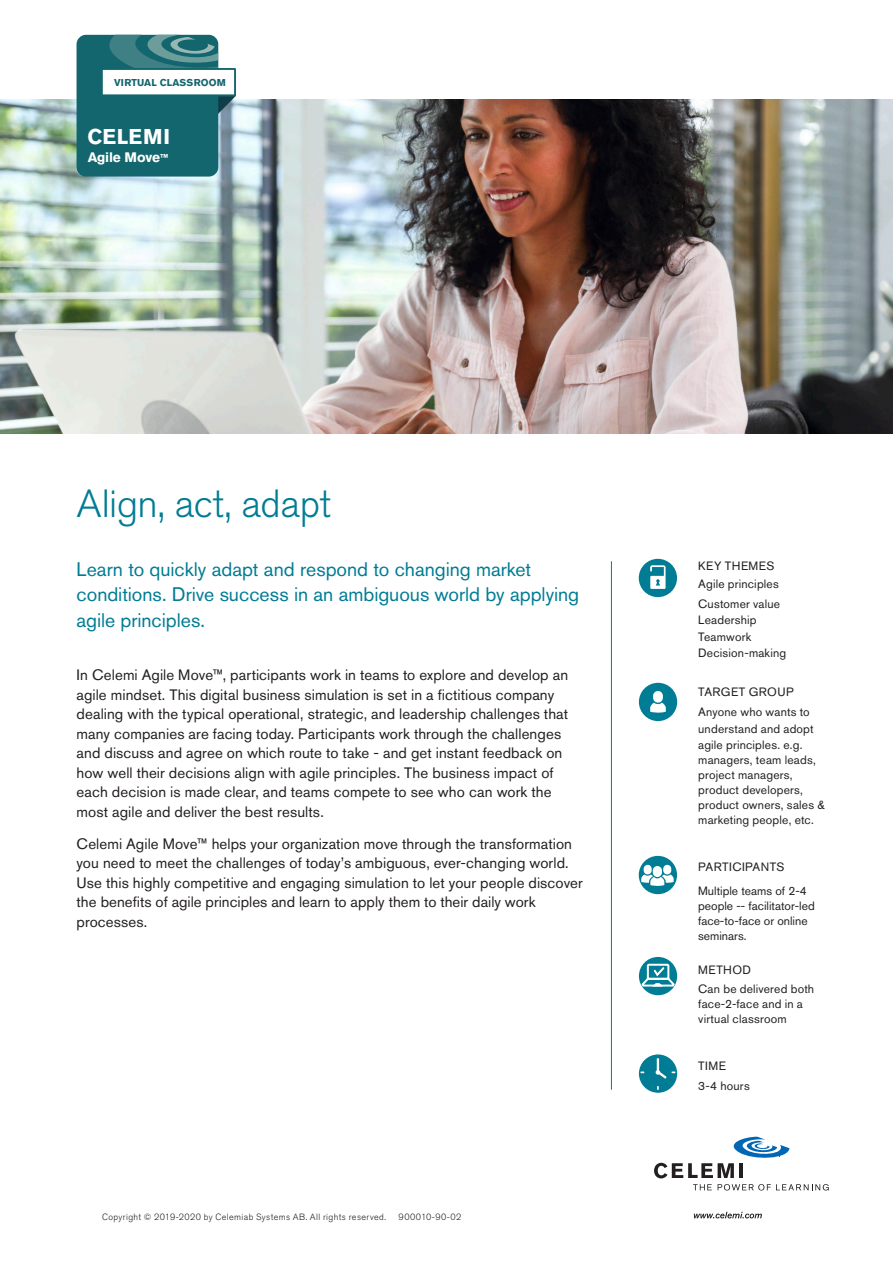
<style>
.page{position:relative;width:893px;height:1263px;background:#fff}
.page>*{position:absolute;margin:0;border:0;box-sizing:border-box;transform-origin:0 0}
._1Head{font:300 39px "Akzidenz Grotesk Pro";letter-spacing:-.01em;color:#007c94}
.t1{font:700 21.3px "Akzidenz Grotesk Pro";letter-spacing:.04em;color:#fff}
._2SubH{font:19.5px/25.5px "Akzidenz Grotesk Pro";color:#007c94}
._3Body1{font:15px/19.5px "Akzidenz Grotesk Pro";letter-spacing:.005em;color:#231f20}
.t2{font:700 13.65px "Akzidenz Grotesk Pro";letter-spacing:-.01em;color:#fff}
._5_Fact_body{font:12px/15px "Akzidenz Grotesk Pro";letter-spacing:.015em;color:#231f20}
._4_Fact_head{font:12px/15px "Akzidenz Grotesk Pro";color:#231f20}
.Bullet_list_8{font:12px "Akzidenz Grotesk Pro";letter-spacing:.015em;color:#231f20}
.HEAD_KEY{font:12px "Akzidenz Grotesk Pro";letter-spacing:.035em;color:#231f20}
.t3{font:700 9.9px "Akzidenz Grotesk Pro";letter-spacing:.01em;color:#13666d}
.t4{font:300 9px "Akzidenz Grotesk Pro";letter-spacing:.045em;color:#231f20}
.s1{font-size:11.4px}
</style>
<div class="page">
<svg style="left:693px;top:1184px;width:19px;height:6px"></svg>
<svg style="left:718px;top:1184px;width:111px;height:6px"></svg>
<svg style="left:654px;top:1137px;width:135px;height:41px"></svg>
<hr style="left:739px;top:1163px;width:4px;height:15px;background:#231f20">
<svg style="left:694px;top:1212px;width:68px;height:6px"></svg>
<hr style="left:611px;top:561px;width:1px;height:529px;background:#007c94">
<div style="left:639px;top:559px;width:38px;height:38px;background:#007c94;border-radius:50%"></div>
<svg style="left:650px;top:565px;width:16px;height:24px"></svg>
<div style="left:639px;top:856px;width:38px;height:38px;background:#007c94;border-radius:50%"></div>
<div style="left:644px;top:865px;width:8px;height:9px;background:#fff;border-radius:4px"></div>
<div style="left:663px;top:865px;width:8px;height:9px;background:#fff;border-radius:4px"></div>
<div style="left:653px;top:866px;width:9px;height:11px;background:#fff;border-radius:5px"></div>
<svg style="left:641px;top:874px;width:33px;height:13px"></svg>
<div style="left:639px;top:1054px;width:38px;height:39px;background:#007c94;border-radius:50%"></div>
<svg style="left:656px;top:1058px;width:10px;height:21px"></svg>
<div style="left:639px;top:683px;width:38px;height:38px;background:#007c94;border-radius:50%"></div>
<svg style="left:650px;top:703px;width:16px;height:10px"></svg>
<div style="left:653px;top:691px;width:10px;height:12px;background:#fff;border-radius:5px"></div>
<img style="left:0;top:100px;width:893px;height:334px">
<svg style="left:218px;top:96px;width:18px;height:19px"></svg>
<div style="left:77px;top:35px;width:141px;height:142px;background:#13666d;border-radius:9px"></div>
<svg style="left:109px;top:35px;width:109px;height:33px"></svg>
<div style="left:102px;top:69px;width:133px;height:26px;background:#fff"></div>
<div style="left:101px;top:68px;width:135px;height:28px;border:2px solid #13666d"></div>
<div style="left:639px;top:957px;width:38px;height:38px;background:#007c94;border-radius:50%"></div>
<svg style="left:641px;top:963px;width:34px;height:27px"></svg>
<p class="t3" style="left:114px;top:76px;width:113px">VIRTUAL CLASSROOM</p>
<p class="t1" style="left:87px;top:123px;width:84px">CELEMI</p>
<p class="t2" style="left:88px;top:148px;width:82px">Agile Move<span class="s1">™</span></p>
<p class="_1Head" style="left:77px;top:478px;width:256px">Align, act, adapt</p>
<p class="_2SubH" style="left:77px;top:556px;width:504px">Learn to quickly adapt and respond to changing market conditions. Drive success in an ambiguous world by applying agile principles.</p>
<p class="_3Body1" style="left:77px;top:665px;width:493px">In Celemi Agile Move™, participants work in teams to explore and develop an agile mindset. This digital business simulation is set in a fictitious company dealing with the typical operational, strategic, and leadership challenges that many companies are facing today. Participants work through the challenges and discuss and agree on which route to take - and get instant feedback on how well their decisions align with agile principles. The business impact of each decision is made clear, and teams compete to see who can work the most agile and deliver the best results.</p>
<p class="_3Body1" style="left:77px;top:834px;width:508px">Celemi Agile Move™ helps your organization move through the transformation you need to meet the challenges of today’s ambiguous, ever-changing world.<br>Use this highly competitive and engaging simulation to let your people discover the benefits of agile principles and learn to apply them to their daily work processes.</p>
<p class="t4" style="left:102px;top:1210px;width:285px">Copyright © 2019-2020 by Celemiab Systems AB. All rights reserved.</p>
<p class="t4" style="left:399px;top:1210px;width:64px">900010-90-02</p>
<p class="HEAD_KEY" style="left:698px;top:558px;width:78px">KEY THEMES</p>
<p class="Bullet_list_8" style="left:698px;top:576px;width:82px">Agile principles</p>
<p class="Bullet_list_8" style="left:698px;top:596px;width:83px">Customer value</p>
<p class="Bullet_list_8" style="left:698px;top:612px;width:60px">Leadership</p>
<p class="Bullet_list_8" style="left:698px;top:629px;width:54px">Teamwork</p>
<p class="Bullet_list_8" style="left:698px;top:645px;width:90px">Decision-making</p>
<p class="HEAD_KEY" style="left:698px;top:684px;width:97px">TARGET GROUP</p>
<p class="_5_Fact_body" style="left:698px;top:704px;width:117px;line-height:16.5px">Anyone who wants to understand and adopt agile principles. e.g.</p>
<p class="_5_Fact_body" style="left:698px;top:753px;width:128px">managers, team leads, project managers, product developers, product owners, sales &amp; marketing people, etc.</p>
<p class="HEAD_KEY" style="left:698px;top:859px;width:88px">PARTICIPANTS</p>
<p class="_4_Fact_head" style="left:698px;top:883px;width:118px">Multiple teams of 2-4 people -- facilitator-led face-to-face or online seminars.</p>
<p class="HEAD_KEY" style="left:698px;top:962px;width:54px">METHOD</p>
<p class="_5_Fact_body" style="left:698px;top:982px;width:117px">Can be delivered both face-2-face and in a virtual classroom</p>
<p class="HEAD_KEY" style="left:698px;top:1058px;width:29px">TIME</p>
<p class="_5_Fact_body" style="left:698px;top:1078px;width:53px">3-4 hours</p>
</div>
